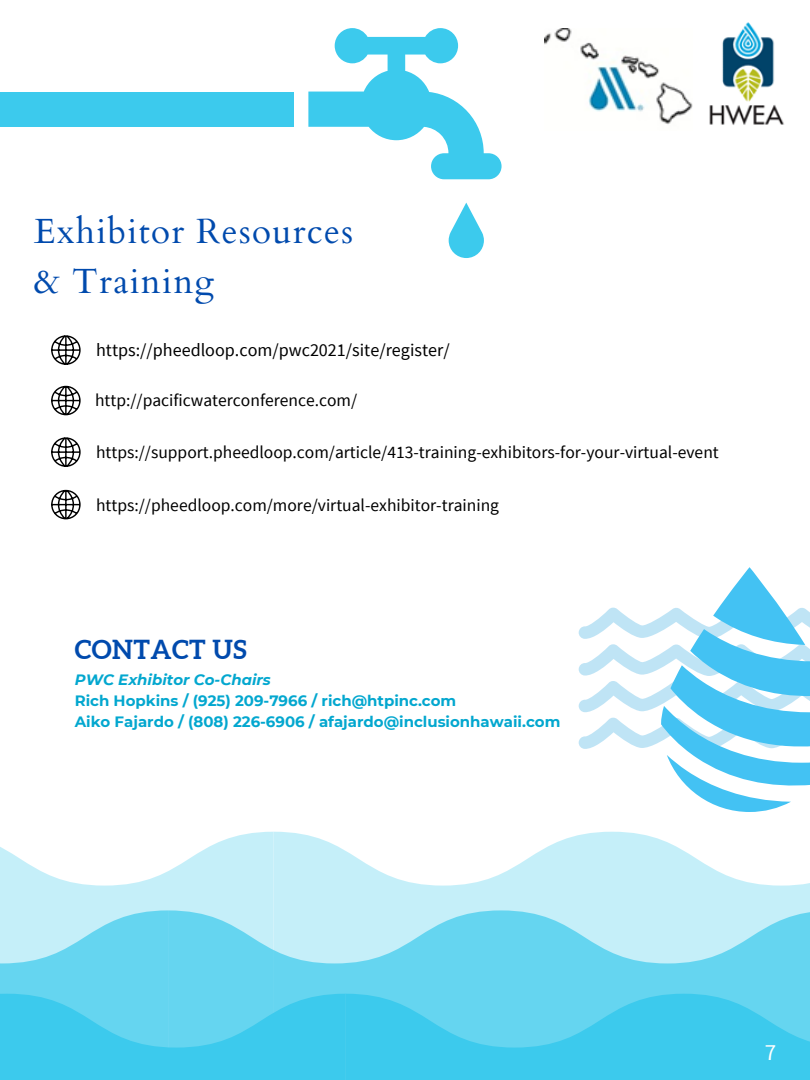
<style>
.page{position:relative;width:810px;height:1080px;background:#fff}
.page>*{position:absolute;margin:0;border:0;box-sizing:border-box;transform-origin:0 0}
.t1{font:35px/50.6px "Cardo";letter-spacing:.04em;color:#004aad}
.t2{font:700 26.19px "Aleo";letter-spacing:.015em;color:#004aad}
.t3{font:23.06px "Source Sans Pro";color:#fff}
.t4{font:18.06px "Source Sans Pro";color:#000}
.t5{font:17.5px "Source Sans Pro";color:#000}
.t6{font:700 15px/20.9px "Montserrat";color:#03a7cf}
.t7{font:italic 700 15px "Montserrat";color:#03a7cf}
</style>
<div class="page">
<svg style="left:0;top:832px;width:274px;height:78px;fill:#c5eff9"></svg>
<svg style="left:274px;top:832px;width:536px;height:78px;fill:#c5eff9"></svg>
<svg style="left:345px;top:910px;width:465px;height:84px;background:#84ddf2"></svg>
<svg style="left:0;top:910px;width:345px;height:170px;background:#66d5f0"></svg>
<svg style="left:345px;top:994px;width:465px;height:86px;background:#47cded"></svg>
<div style="left:0;top:93px;width:294px;height:34px;background:#3ccaed"></div>
<svg style="left:449px;top:203px;width:35px;height:55px"></svg>
<svg style="left:308px;top:28px;width:194px;height:151px"></svg>
<img style="left:709px;top:22px;width:75px;height:103px">
<img style="left:545px;top:28px;width:148px;height:97px">
<svg style="left:579px;top:567px;width:231px;height:245px"></svg>
<svg style="left:51px;top:335px;width:30px;height:30px"></svg>
<svg style="left:51px;top:386px;width:30px;height:29px"></svg>
<svg style="left:51px;top:437px;width:30px;height:30px"></svg>
<svg style="left:51px;top:490px;width:30px;height:29px"></svg>
<h1 class="t1" style="left:34px;top:207px;width:320px">Exhibitor Resources &amp; Training</h1>
<p class="t4" style="left:96px;top:339px;width:355px">https://pheedloop.com/pwc2021/site/register/</p>
<p class="t5" style="left:95px;top:389px;width:264px">http://pacificwaterconference.com/</p>
<p class="t5" style="left:96px;top:441px;width:624px">https://support.pheedloop.com/article/413-training-exhibitors-for-your-virtual-event</p>
<p class="t5" style="left:96px;top:493px;width:405px">https://pheedloop.com/more/virtual-exhibitor-training</p>
<h2 class="t2" style="left:75px;top:635px;width:173px">CONTACT US</h2>
<p class="t7" style="left:75px;top:671px;width:198px">PWC Exhibitor Co-Chairs</p>
<p class="t6" style="left:75px;top:690px;width:487px">Rich Hopkins / (925) 209-7966 / rich@htpinc.com<br>Aiko Fajardo / (808) 226-6906 / afajardo@inclusionhawaii.com</p>
<h3 class="t3" style="left:765px;top:1037px;width:13px">7</h3>
</div>
